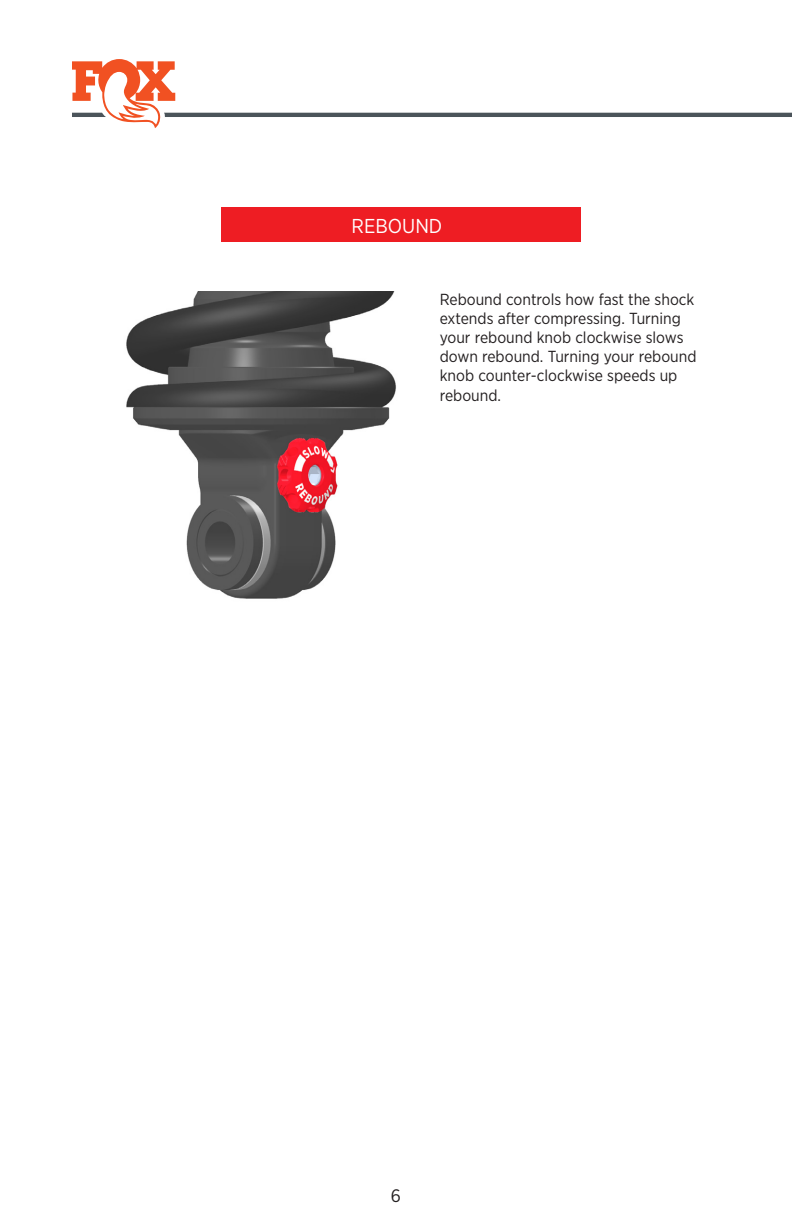
<style>
.page{position:relative;width:792px;height:1224px;background:#fff}
.page>*{position:absolute;margin:0;border:0;box-sizing:border-box;transform-origin:0 0}
.t1{font:20px "Gotham Narrow";color:#fff}
.t2{font:18px "Gotham Narrow";color:#231f20}
.t3{font:16px/19.2px "Gotham Narrow";color:#231f20}
</style>
<div class="page">
<svg style="left:72px;top:59px;width:720px;height:69px"></svg>
<div style="left:221px;top:207px;width:360px;height:35px;background:#ee1d23"></div>
<img style="left:126px;top:292px;width:270px;height:307px">
<p class="t1" style="left:352px;top:213px;width:92px">REBOUND</p>
<p class="t3" style="left:440px;top:289px;width:258px">Rebound controls how fast the shock extends after compressing. Turning your rebound knob clockwise slows down rebound. Turning your rebound knob counter-clockwise speeds up rebound.</p>
<p class="t2" style="left:391px;top:1185px;width:12px">6</p>
</div>
